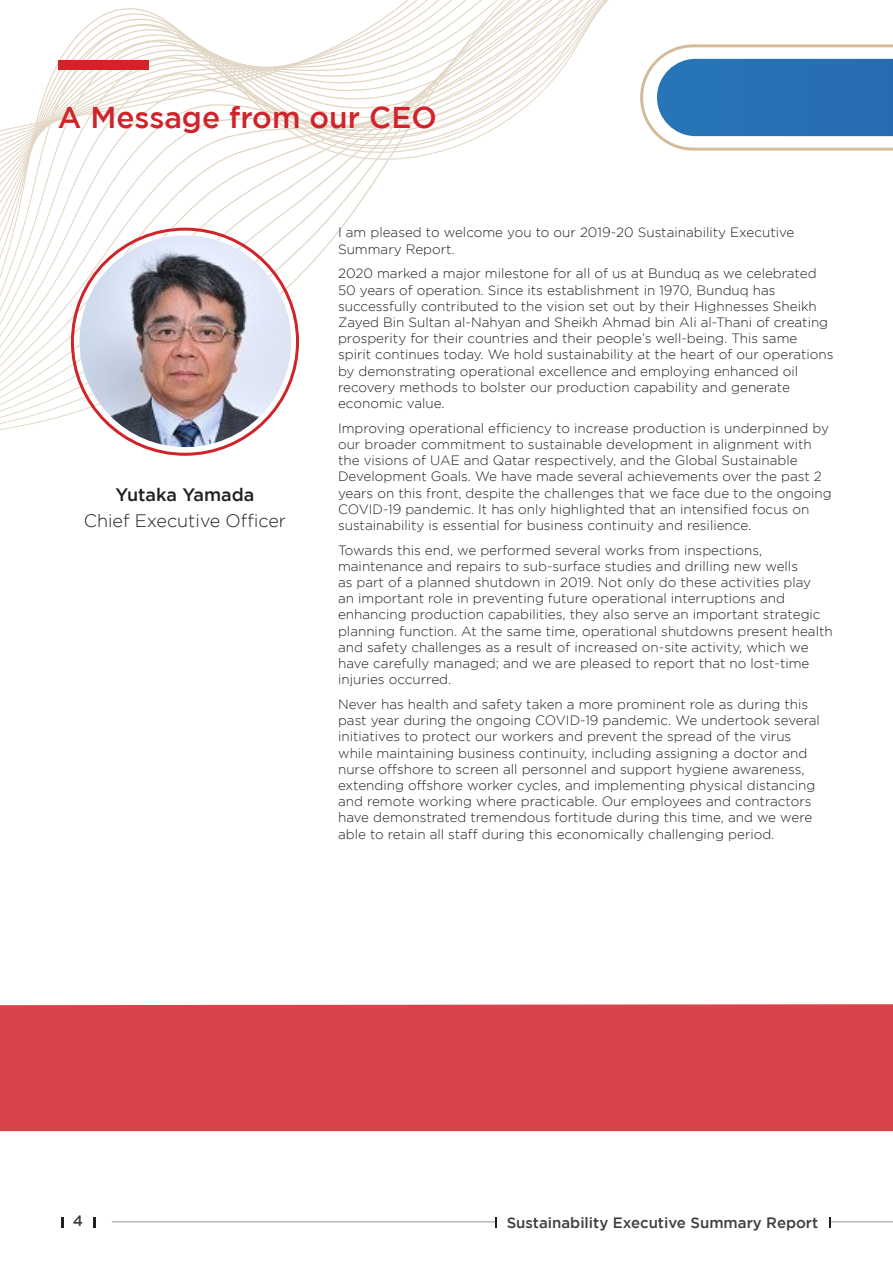
<style>
.page{position:relative;width:893px;height:1263px;background:#fff}
.page>*{position:absolute;margin:0;border:0;box-sizing:border-box;transform-origin:0 0}
.t1{font:500 30px "Gotham";color:#d1232a}
.t2{font:300 18px "Gotham";color:#231f20}
.t3{font:500 18px "Gotham";color:#231f20}
.t4{font:500 15px "Gotham";color:#3e3e3f}
.t5{font:300 13.5px/16.2px "Gotham";color:#231f20}
</style>
<div class="page">
<hr style="left:112px;top:1221px;width:781px;height:1px;background:#939598">
<svg style="left:61px;top:1217px;width:2px;height:10px"></svg>
<svg style="left:93px;top:1217px;width:2px;height:10px"></svg>
<svg style="left:828px;top:1217px;width:2px;height:11px"></svg>
<svg style="left:495px;top:1217px;width:2px;height:11px"></svg>
<div style="left:497px;top:1212px;width:331px;height:20px;background:#fff"></div>
<svg style="left:0;top:0;width:608px;height:456px"></svg>
<img style="left:79px;top:235px;width:212px;height:212px;border-radius:106px">
<svg style="left:58px;top:60px;width:90px;height:9px"></svg>
<div style="left:0;top:1004px;width:893px;height:127px;background:#d8444a"></div>
<svg style="left:640px;top:44px;width:253px;height:107px"></svg>
<p class="t1" style="left:58px;top:100px;width:381px">A Message from our CEO</p>
<p class="t3" style="left:116px;top:485px;width:140px">Yutaka Yamada</p>
<p class="t2" style="left:84px;top:511px;width:204px">Chief Executive Officer</p>
<p class="t5" style="left:338px;top:224px;width:458px">I am pleased to welcome you to our 2019-20 Sustainability Executive<br>Summary Report.</p>
<p class="t5" style="left:338px;top:265px;width:497px">2020 marked a major milestone for all of us at Bunduq as we celebrated 50 years of operation. Since its establishment in 1970, Bunduq has successfully contributed to the vision set out by their Highnesses Sheikh Zayed Bin Sultan al-Nahyan and Sheikh Ahmad bin Ali al-Thani of creating prosperity for their countries and their people’s well-being. This same spirit continues today. We hold sustainability at the heart of our operations by demonstrating operational excellence and employing enhanced oil recovery methods to bolster our production capability and generate economic value.</p>
<p class="t5" style="left:338px;top:420px;width:495px">Improving operational efficiency to increase production is underpinned by our broader commitment to sustainable development in alignment with the visions of UAE and Qatar respectively, and the Global Sustainable Development Goals. We have made several achievements over the past 2 years on this front, despite the challenges that we face due to the ongoing COVID-19 pandemic. It has only highlighted that an intensified focus on sustainability is essential for business continuity and resilience.</p>
<p class="t5" style="left:338px;top:542px;width:496px">Towards this end, we performed several works from inspections, maintenance and repairs to sub-surface studies and drilling new wells<br>as part of a planned shutdown in 2019. Not only do these activities play<br>an important role in preventing future operational interruptions and enhancing production capabilities, they also serve an important strategic planning function. At the same time, operational shutdowns present health and safety challenges as a result of increased on-site activity, which we have carefully managed; and we are pleased to report that no lost-time injuries occurred.</p>
<p class="t5" style="left:338px;top:696px;width:483px">Never has health and safety taken a more prominent role as during this past year during the ongoing COVID-19 pandemic. We undertook several initiatives to protect our workers and prevent the spread of the virus while maintaining business continuity, including assigning a doctor and nurse offshore to screen all personnel and support hygiene awareness, extending offshore worker cycles, and implementing physical distancing and remote working where practicable. Our employees and contractors have demonstrated tremendous fortitude during this time, and we were able to retain all staff during this economically challenging period.</p>
<p class="t4" style="left:73px;top:1212px;width:12px">4</p>
<p class="t4" style="left:507px;top:1214px;width:313px">Sustainability Executive Summary Report</p>
</div>
